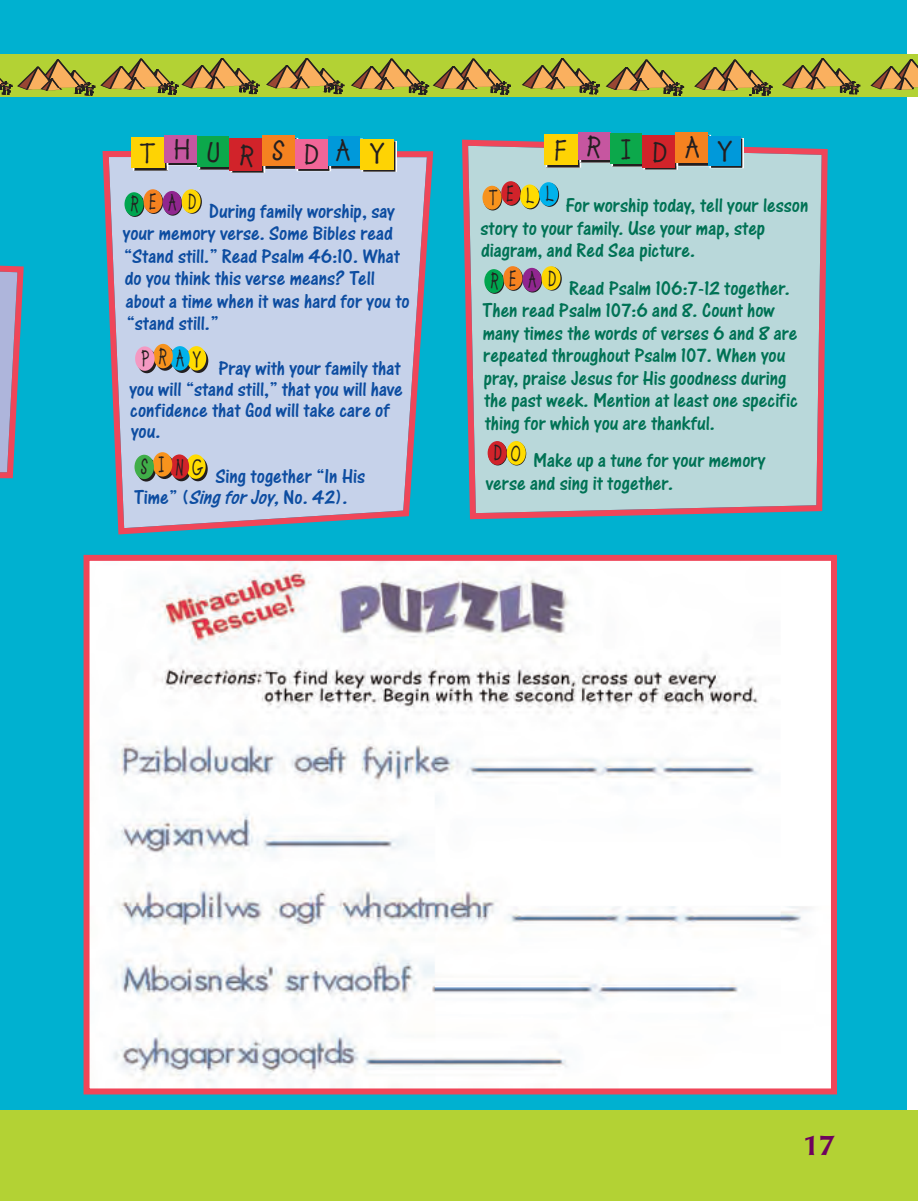
<style>
.page{position:relative;width:918px;height:1202px;background:#fff}
.page>*{position:absolute;margin:0;border:0;box-sizing:border-box;transform-origin:0 0}
.t1{font:700 28.65px "Lemonade";letter-spacing:.625em;color:#231f20}
.t2{font:500 27px "Poppl Laudatio";color:#6e015e}
.t3{font:700 22.5px "Lemonade";letter-spacing:.56em;color:#231f20;scale:.72 1}
.t4{font:700 22.05px "Lemonade";letter-spacing:.745em;color:#231f20;scale:.72 1}
.t5{font:21px/22.5px "One Stroke Script Plain";color:#007255}
.t6{font:21px/22.5px "One Stroke Script Plain";color:#0d4da1}
.s1{font-size:28.5px}
.s2{font-style:italic}
</style>
<div class="page">
<div style="left:0;top:0;width:906px;height:1120px;background:#00b1d0"></div>
<div style="left:0;top:1109px;width:918px;height:91px;background:#b3d234"></div>
<img style="left:91px;top:562px;width:739px;height:525px">
<div style="left:84px;top:555px;width:753px;height:539px;border:6px solid #ef4659"></div>
<svg style="left:103px;top:151px;width:330px;height:383px"></svg>
<div style="left:134px;top:140px;width:34px;height:30px;background:#231f20"></div>
<div style="left:131px;top:137px;width:34px;height:31px;background:#fed304"></div>
<div style="left:168px;top:138px;width:32px;height:27px;background:#231f20"></div>
<div style="left:167px;top:137px;width:33px;height:29px;border:1px solid #fff"></div>
<div style="left:165px;top:135px;width:32px;height:28px;background:#c656a0"></div>
<div style="left:199px;top:139px;width:32px;height:30px;background:#231f20"></div>
<div style="left:197px;top:136px;width:32px;height:31px;background:#0ca84b"></div>
<svg style="left:233px;top:166px;width:30px;height:5px"></svg>
<div style="left:229px;top:138px;width:33px;height:32px;background:#d1232a"></div>
<div style="left:265px;top:138px;width:32px;height:31px;background:#231f20"></div>
<div style="left:262px;top:135px;width:33px;height:31px;background:#f58220"></div>
<div style="left:297px;top:141px;width:33px;height:30px;background:#231f20"></div>
<div style="left:295px;top:139px;width:33px;height:30px;background:#f16698"></div>
<div style="left:330px;top:139px;width:32px;height:30px;background:#231f20"></div>
<div style="left:328px;top:136px;width:32px;height:30px;background:#0099da"></div>
<svg style="left:362px;top:141px;width:34px;height:31px"></svg>
<div style="left:360px;top:139px;width:34px;height:30px;background:#fed304"></div>
<svg style="left:462px;top:140px;width:366px;height:379px"></svg>
<div style="left:547px;top:137px;width:33px;height:30px;background:#231f20"></div>
<div style="left:544px;top:134px;width:34px;height:31px;background:#fed304"></div>
<div style="left:580px;top:135px;width:33px;height:27px;background:#231f20"></div>
<div style="left:578px;top:132px;width:32px;height:28px;background:#c656a0"></div>
<div style="left:612px;top:136px;width:32px;height:30px;background:#231f20"></div>
<div style="left:610px;top:133px;width:32px;height:31px;background:#0ca84b"></div>
<svg style="left:644px;top:137px;width:33px;height:32px"></svg>
<div style="left:642px;top:135px;width:33px;height:32px;background:#d1232a"></div>
<div style="left:677px;top:135px;width:33px;height:31px;background:#231f20"></div>
<div style="left:675px;top:132px;width:33px;height:31px;background:#f58220"></div>
<div style="left:708px;top:136px;width:33px;height:30px;background:#0099da"></div>
<div style="left:0;top:54px;width:918px;height:43px;background:#b3d234"></div>
<svg style="left:0;top:58px;width:918px;height:38px"></svg>
<svg style="left:0;top:265px;width:24px;height:213px"></svg>
<h1 class="t1" style="left:140px;top:134px;width:247px"><span class="s1">T</span>HURSDA<span class="s1">Y</span></h1>
<p class="t4" style="left:131px;top:189px;width:93px">READ</p>
<p class="t6" style="left:123px;top:202px;width:288px;text-indent:86px">During family worship, say your memory verse. Some Bibles read “Stand still.” Read Psalm 46:10. What do you think this verse means? Tell about a time when it was hard for you to “stand still.”</p>
<p class="t6" style="left:129px;top:360px;width:275px;line-height:21px;text-indent:89px">Pray with your family that you will “stand still,” that you will have confidence that God will take care of you.</p>
<p class="t6" style="left:134px;top:468px;width:233px;line-height:21px;text-indent:82px">Sing together “In His<br>Time” (<span class="s2">Sing for Joy,</span>No. 42).</p>
<p class="t3" style="left:142px;top:345px;width:85px">PRAY</p>
<p class="t3" style="left:141px;top:453px;width:88px">SING</p>
<h1 class="t1" style="left:555px;top:132px;width:179px"><span class="s1">F</span>RIDAY</h1>
<p class="t4" style="left:489px;top:182px;width:92px">TELL</p>
<p class="t5" style="left:481px;top:196px;width:329px;text-indent:85px">For worship today, tell your lesson story to your family. Use your map, step diagram, and Red Sea picture.</p>
<p class="t5" style="left:482px;top:279px;width:317px;text-indent:87px">Read Psalm 106:7-12 together.<br>Then read Psalm 107:6 and 8. Count how many times the words of verses 6 and 8 are repeated throughout Psalm 107. When you pray, praise Jesus for His goodness during the past week. Mention at least one specific thing for which you are thankful.</p>
<p class="t5" style="left:486px;top:451px;width:281px;text-indent:47px">Make up a tune for your memory verse and sing it together.</p>
<p class="t4" style="left:491px;top:266px;width:93px">READ</p>
<p class="t4" style="left:494px;top:440px;width:39px">D O</p>
<p class="t2" style="left:803px;top:1135px;width:34px">17</p>
</div>
